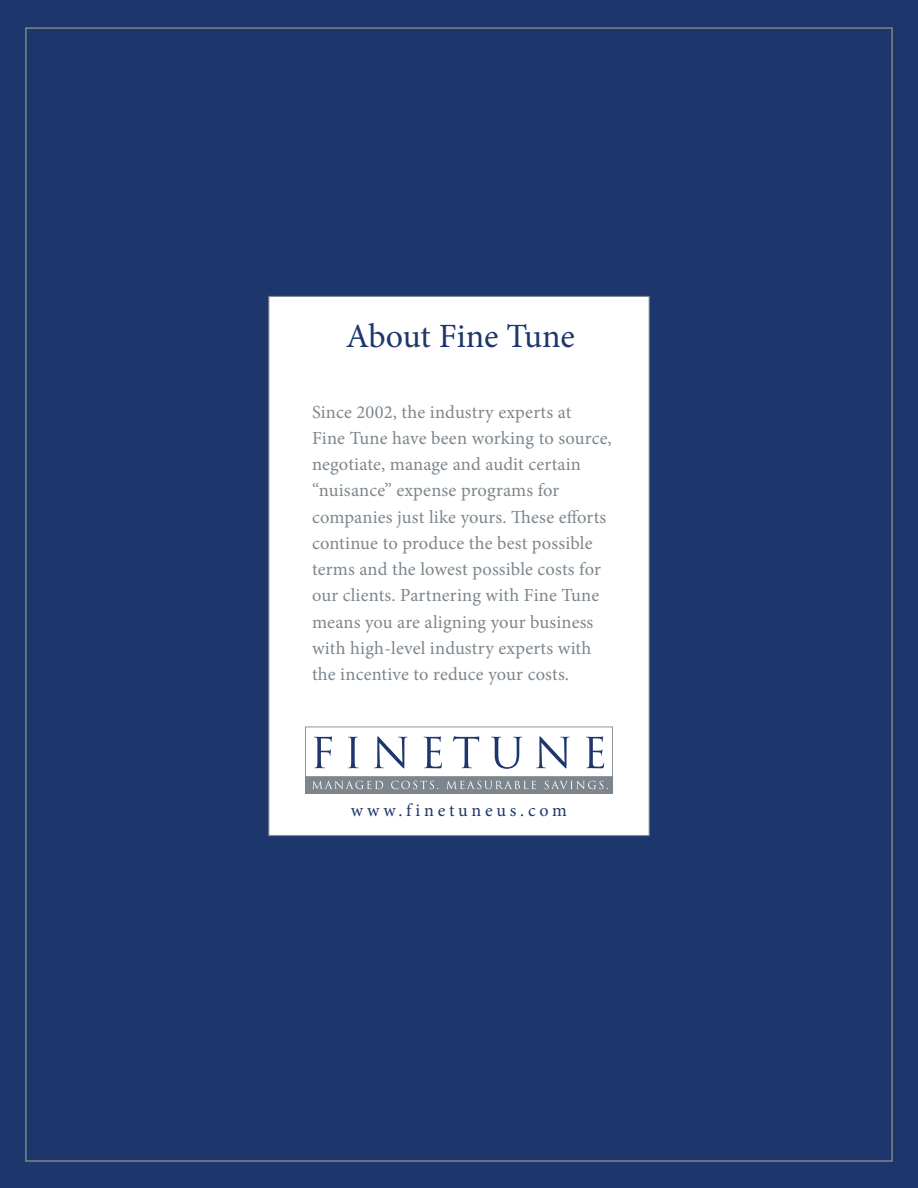
<style>
.page{position:relative;width:918px;height:1188px;background:#1d366c}
.page>*{position:absolute;margin:0;border:0;box-sizing:border-box;transform-origin:0 0}
.t1{font:34.05px "Minion Pro";letter-spacing:-.005em;color:#1d366c}
.t2{font:18.45px/26.2px "Minion Pro";letter-spacing:.01em;color:#7d868d}
.t3{font:18px "Minion Pro";letter-spacing:.21em;color:#1d366c}
</style>
<div class="page">
<div style="left:268px;top:296px;width:382px;height:540px;background:#fff;border:1px solid #7d868d"></div>
<svg style="left:305px;top:727px;width:308px;height:67px"></svg>
<h1 class="t1" style="left:346px;top:313px;width:231px">About Fine Tune</h1>
<p class="t2" style="left:312px;top:399px;width:301px">Since 2002, the industry experts at<br>Fine Tune have been working to source, negotiate, manage and audit certain “nuisance” expense programs for companies just like yours. These efforts continue to produce the best possible terms and the lowest possible costs for our clients. Partnering with Fine Tune means you are aligning your business with high-level industry experts with the incentive to reduce your costs.</p>
<p class="t3" style="left:351px;top:799px;width:218px">www.finetuneus.com</p>
</div>
